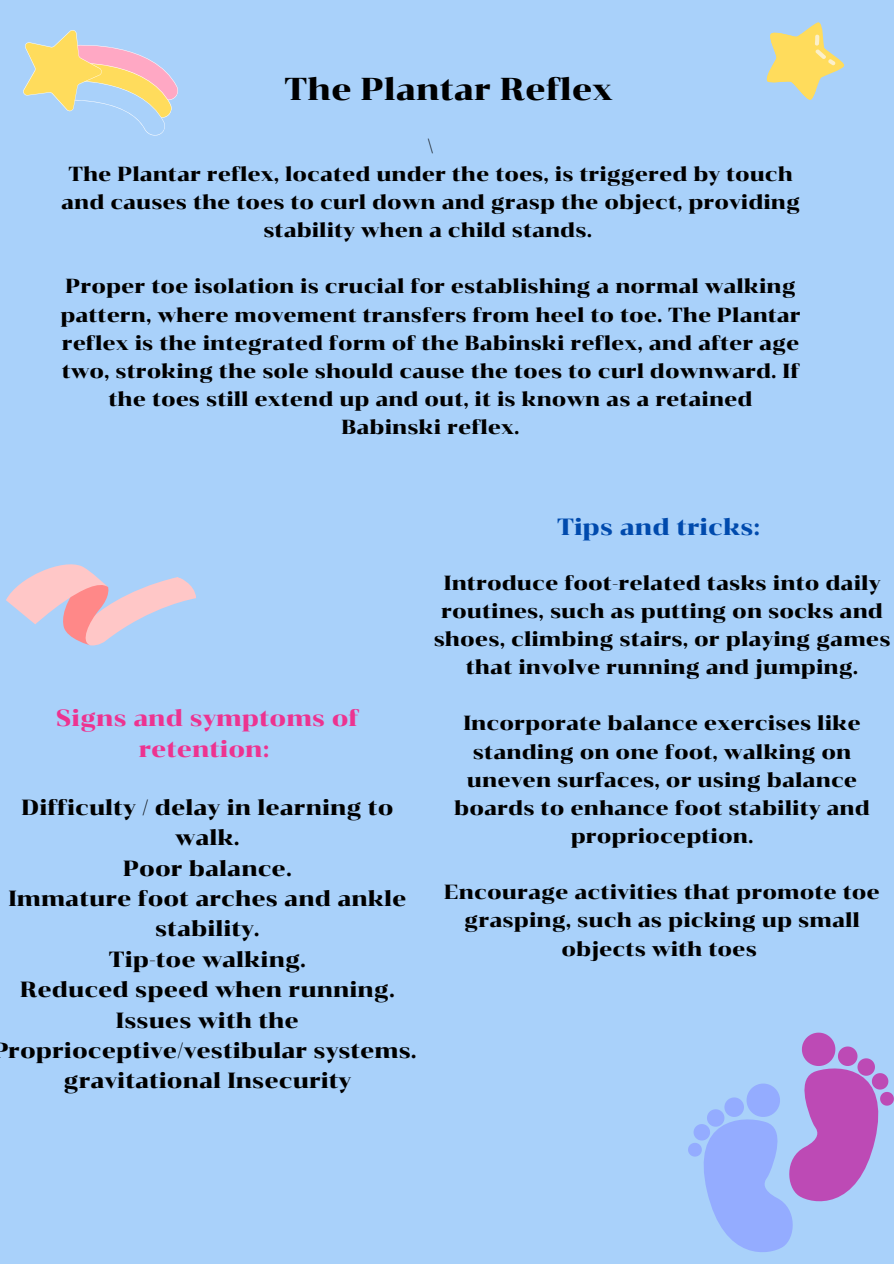
<style>
.page{position:relative;width:894px;height:1264px;background:#fff}
.page>*{position:absolute;margin:0;border:0;box-sizing:border-box;transform-origin:0 0}
.t1{font:31.5px "Chonburi";color:#000}
.t2{font:23.4px "Chonburi";color:#004aad}
.t3{font:23.25px/31.5px "Chonburi";color:#ed3390;text-align:center}
.t4{font:21.9px/30.3px "Chonburi";color:#000;text-align:center}
.t5{font:20.4px/28.2px "Chonburi";color:#000;text-align:center}
.t6{font:20.25px/28.2px "Chonburi";color:#000;text-align:center}
</style>
<div class="page">
<div style="left:0;top:0;width:893px;height:1263px;background:#a9d1fa"></div>
<svg style="left:688px;top:1032px;width:205px;height:220px"></svg>
<svg style="left:766px;top:22px;width:79px;height:78px"></svg>
<svg style="left:6px;top:564px;width:190px;height:82px"></svg>
<svg style="left:23px;top:30px;width:155px;height:106px"></svg>
<p class="t1" style="left:284px;top:70px;width:329px">The Plantar Reflex</p>
<p class="t6" style="left:427px;top:131px;width:8px">\</p>
<p class="t6" style="left:61px;top:160px;width:740px">The Plantar reflex, located under the toes, is triggered by touch and causes the toes to curl down and grasp the object, providing stability when a child stands.</p>
<p class="t6" style="left:60px;top:272px;width:741px">Proper toe isolation is crucial for establishing a normal walking pattern, where movement transfers from heel to toe. The Plantar reflex is the integrated form of the Babinski reflex, and after age two, stroking the sole should cause the toes to curl downward. If the toes still extend up and out, it is known as a retained Babinski reflex.</p>
<p class="t3" style="left:56px;top:701px;width:304px">Signs and symptoms of retention:</p>
<h1 class="t4" style="left:8px;top:792px;width:410px">Difficulty / delay in learning to walk.<br>Poor balance.<br>Immature foot arches and ankle stability.<br>Tip-toe walking.<br>Reduced speed when running.<br>Issues with the roprioceptive/vestibular systems. gravitational Insecurity</h1>
<p class="t2" style="left:557px;top:512px;width:205px">Tips and tricks:</p>
<h2 class="t5" style="left:433px;top:568px;width:458px">Introduce foot-related tasks into daily routines, such as putting on socks and shoes, climbing stairs, or playing games that involve running and jumping.</h2>
<h2 class="t5" style="left:454px;top:709px;width:417px">Incorporate balance exercises like standing on one foot, walking on uneven surfaces, or using balance boards to enhance foot stability and proprioception.</h2>
<h2 class="t5" style="left:444px;top:878px;width:437px">Encourage activities that promote toe grasping, such as picking up small objects with toes</h2>
</div>
